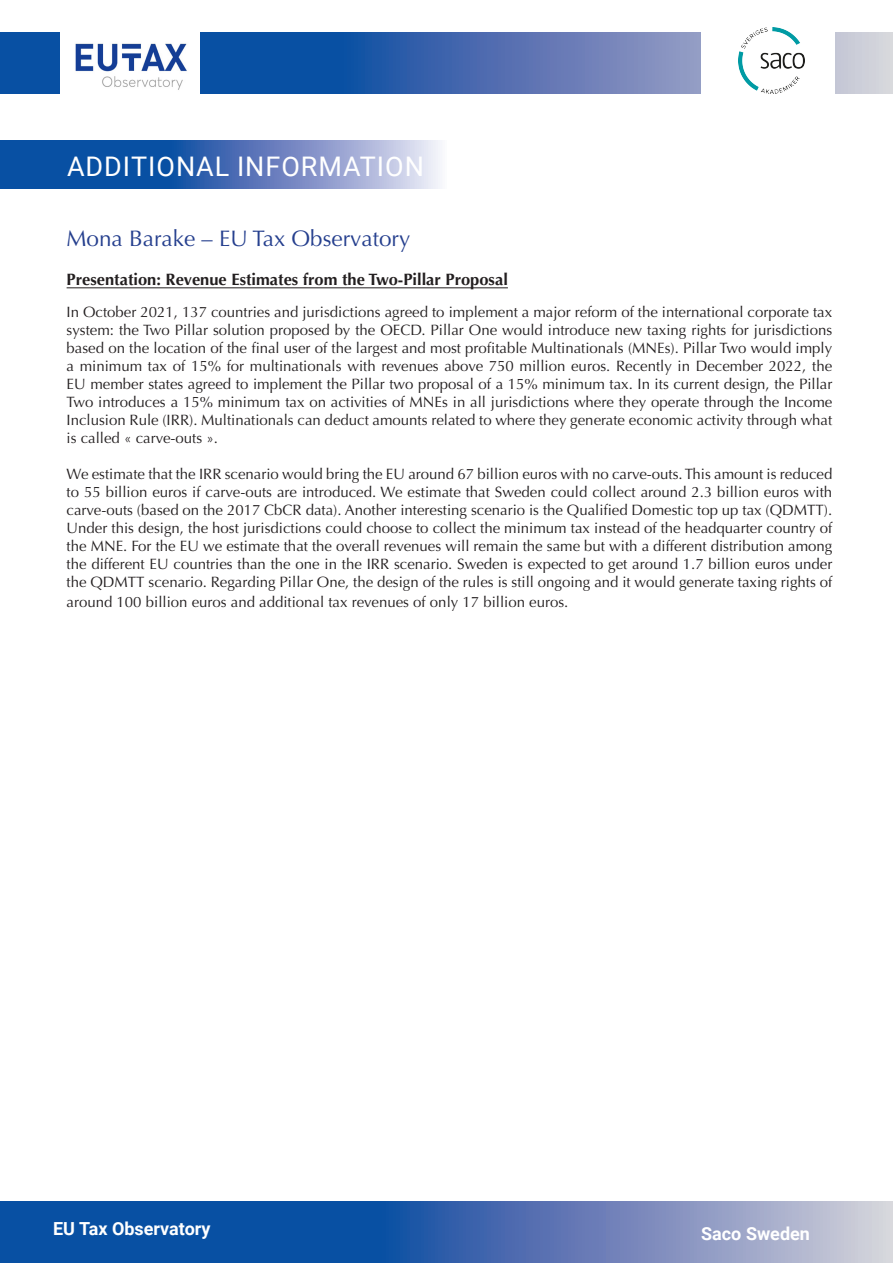
<style>
.page{position:relative;width:893px;height:1263px;background:#fff}
.page>*{position:absolute;margin:0;border:0;box-sizing:border-box;transform-origin:0 0}
.t1{font:27px "Roboto";letter-spacing:.035em;color:#fff}
.t2{font:22.5px "Optima";color:#253f8e}
.t3{font:700 18px "Roboto";color:#fff}
.t4{font:700 16.5px "Optima";color:#231f20}
.t5{font:15px/18px "Optima";color:#231f20;text-align:justify}
</style>
<div class="page">
<svg style="left:0;top:32px;width:893px;height:61px;background:#4971b1"></svg>
<svg style="left:0;top:1201px;width:893px;height:62px;background:#4772b2"></svg>
<img style="left:61px;top:32px;width:138px;height:61px">
<div style="left:701px;top:31px;width:133px;height:63px;background:#fff"></div>
<img style="left:738px;top:28px;width:66px;height:66px">
<svg style="left:0;top:140px;width:440px;height:49px;background:#5079ba"></svg>
<hr style="left:67px;top:287px;width:441px;height:1px;background:#231f20">
<p class="t1" style="left:67px;top:147px;width:358px">ADDITIONAL INFORMATION</p>
<p class="t2" style="left:67px;top:225px;width:345px">Mona Barake – EU Tax Observatory</p>
<p class="t4" style="left:67px;top:270px;width:443px">Presentation: Revenue Estimates from the Two-Pillar Proposal</p>
<p class="t5" style="left:67px;top:303px;width:767px">In October 2021, 137 countries and jurisdictions agreed to implement a major reform of the international corporate tax system: the Two Pillar solution proposed by the OECD. Pillar One would introduce new taxing rights for jurisdictions based on the location of the final user of the largest and most profitable Multinationals (MNEs). Pillar Two would imply a minimum tax of 15% for multinationals with revenues above 750 million euros. Recently in December 2022, the EU member states agreed to implement the Pillar two proposal of a 15% minimum tax. In its current design, the Pillar Two introduces a 15% minimum tax on activities of MNEs in all jurisdictions where they operate through the Income Inclusion Rule (IRR). Multinationals can deduct amounts related to where they generate economic activity through what is called « carve-outs ».</p>
<p class="t5" style="left:67px;top:465px;width:767px">We estimate that the IRR scenario would bring the EU around 67 billion euros with no carve-outs. This amount is reduced to 55 billion euros if carve-outs are introduced. We estimate that Sweden could collect around 2.3 billion euros with carve-outs (based on the 2017 CbCR data). Another interesting scenario is the Qualified Domestic top up tax (QDMTT).<br>Under this design, the host jurisdictions could choose to collect the minimum tax instead of the headquarter country of the MNE. For the EU we estimate that the overall revenues will remain the same but with a different distribution among the different EU countries than the one in the IRR scenario. Sweden is expected to get around 1.7 billion euros under the QDMTT scenario. Regarding Pillar One, the design of the rules is still ongoing and it would generate taxing rights of</p>
<p class="t5" style="left:67px;top:593px;width:503px">around 100 billion euros and additional tax revenues of only 17 billion euros.</p>
<p class="t3" style="left:53px;top:1215px;width:159px">EU Tax Observatory</p>
<p class="t3" style="left:701px;top:1221px;width:110px">Saco Sweden</p>
</div>
